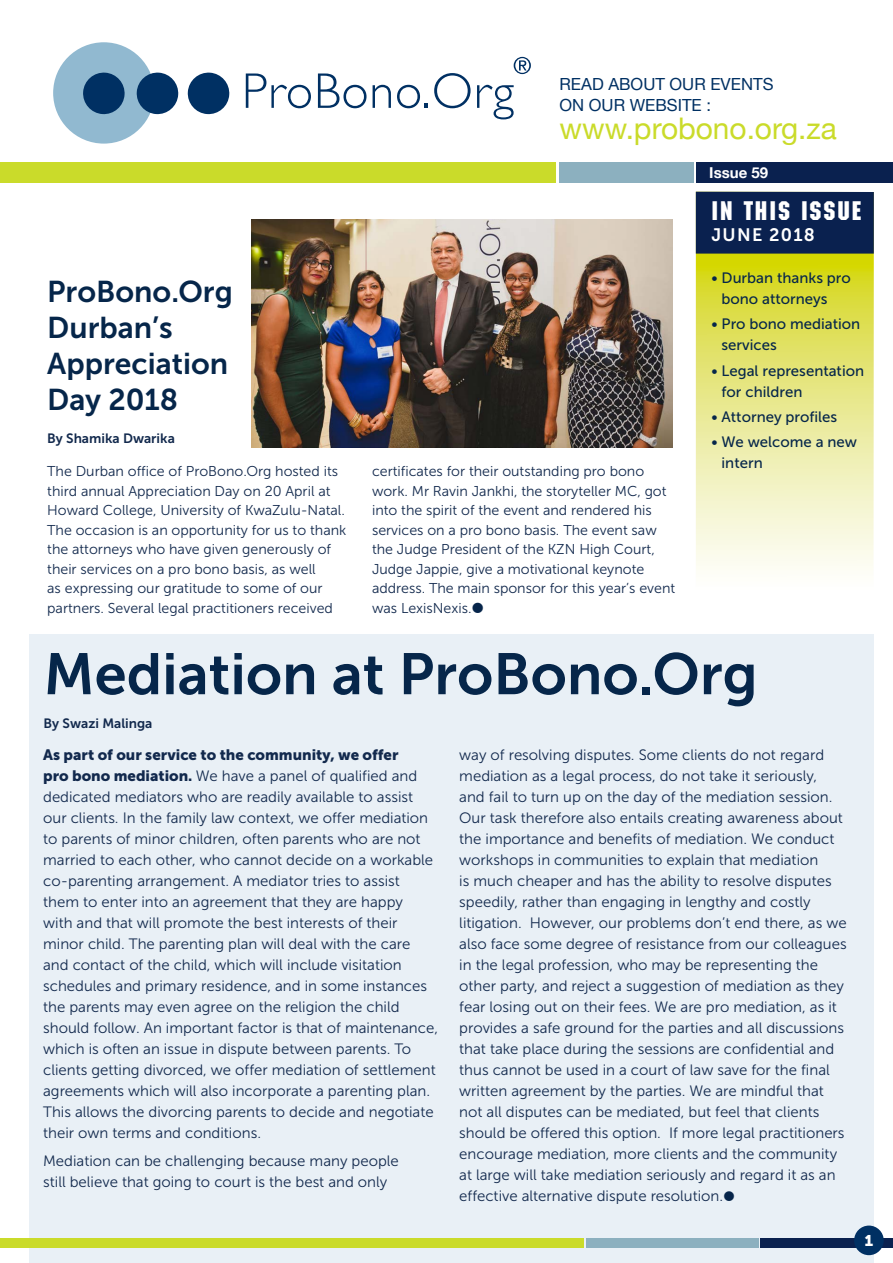
<style>
.page{position:relative;width:893px;height:1263px;background:#fff}
.page>*{position:absolute;margin:0;border:0;box-sizing:border-box;transform-origin:0 0}
.t1{font:58.05px "Museo Sans 700";color:#06264a}
.t2{font:30px/36px "Museo Sans 700";color:#06264a}
.t3{font:29.85px "Helvetica Neue";color:#cadb2a}
.t4{font:26.1px "Machine Std";letter-spacing:.07em;color:#fff}
.t5{font:18px "Museo Sans 700";letter-spacing:.07em;color:#fff}
.t6{font:16.65px/21.5px "Helvetica Neue";color:#003063}
.t7{font:15.45px "Museo 900";color:#fff}
.t8{font:15px/21px "Museo Sans 300";color:#12294d}
.t9{font:15px/21px "Museo Sans 500";color:#06264a}
.t10{font:15px "Museo Sans 900";color:#12294d}
.t11{font:700 15px "Helvetica Neue";color:#fff}
.t12{font:14.25px/19.5px "Museo Sans 300";color:#12294d}
.t13{font:13.5px "Museo Sans 700";color:#12294d}
.s1{font-family:"Museo Sans 900"}
</style>
<div class="page">
<div style="left:30px;top:635px;width:844px;height:628px;background:#e9f0f6"></div>
<div style="left:696px;top:162px;width:197px;height:20px;background:#0a214f"></div>
<div style="left:559px;top:162px;width:135px;height:20px;background:#8cb0bf"></div>
<div style="left:0;top:162px;width:556px;height:20px;background:#cadb2a"></div>
<div style="left:0;top:1238px;width:584px;height:9px;background:#cadb2a"></div>
<div style="left:760px;top:1238px;width:133px;height:9px;background:#0a214f"></div>
<div style="left:586px;top:1238px;width:172px;height:9px;background:#8cb0bf"></div>
<div style="left:854px;top:1225px;width:30px;height:30px;background:#003063;border-radius:50%"></div>
<svg style="left:246px;top:73px;width:65px;height:35px"></svg>
<svg style="left:318px;top:73px;width:48px;height:35px"></svg>
<svg style="left:373px;top:85px;width:18px;height:23px"></svg>
<svg style="left:397px;top:85px;width:31px;height:23px"></svg>
<svg style="left:434px;top:73px;width:37px;height:35px"></svg>
<svg style="left:477px;top:85px;width:37px;height:34px"></svg>
<div style="left:53px;top:42px;width:101px;height:102px;background:#91b9d0;border-radius:50%"></div>
<svg style="left:187px;top:72px;width:43px;height:43px"></svg>
<svg style="left:136px;top:72px;width:43px;height:43px"></svg>
<svg style="left:83px;top:72px;width:42px;height:43px"></svg>
<svg style="left:514px;top:57px;width:17px;height:17px"></svg>
<svg style="left:696px;top:254px;width:178px;height:316px;background:#e8e98c"></svg>
<div style="left:696px;top:192px;width:178px;height:62px;background:#0a214f"></div>
<img style="left:252px;top:219px;width:421px;height:229px">
<p class="t6" style="left:559px;top:74px;width:215px">READ ABOUT OUR EVENTS<br>ON OUR WEBSITE :</p>
<h3 class="t3" style="left:559px;top:107px;width:279px">www.probono.org.za</h3>
<p class="t11" style="left:709px;top:161px;width:60px">Issue 59</p>
<h2 class="t2" style="left:47px;top:274px;width:187px">ProBono.Org<br>Durban’s<br>Appreciation<br>Day 2018</h2>
<p class="t13" style="left:47px;top:431px;width:129px">By Shamika Dwarika</p>
<p class="t12" style="left:47px;top:462px;width:301px">The Durban office of ProBono.Org hosted its third annual Appreciation Day on 20 April at Howard College, University of KwaZulu-Natal.<br>The occasion is an opportunity for us to thank the attorneys who have given generously of their services on a pro bono basis, as well<br>as expressing our gratitude to some of our partners. Several legal practitioners received</p>
<p class="t12" style="left:372px;top:462px;width:305px">certificates for their outstanding pro bono work. Mr Ravin Jankhi, the storyteller MC, got into the spirit of the event and rendered his services on a pro bono basis. The event saw the Judge President of the KZN High Court, Judge Jappie, give a motivational keynote address. The main sponsor for this year’s event was LexisNexis.</p>
<h3 class="t4" style="left:711px;top:196px;width:151px">IN THIS ISSUE</h3>
<p class="t5" style="left:711px;top:225px;width:105px">JUNE 2018</p>
<p class="t9" style="left:722px;top:267px;width:131px;text-indent:-10px">• Durban thanks pro bono attorneys</p>
<p class="t9" style="left:722px;top:314px;width:140px;text-indent:-10px">• Pro bono mediation services</p>
<p class="t9" style="left:722px;top:360px;width:144px;text-indent:-10px">• Legal representation for children</p>
<p class="t9" style="left:711px;top:406px;width:127px">• Attorney profiles</p>
<p class="t9" style="left:722px;top:431px;width:137px;text-indent:-10px">• We welcome a new intern</p>
<h1 class="t1" style="left:44px;top:642px;width:715px">Mediation at ProBono.Org</h1>
<p class="t13" style="left:44px;top:715px;width:110px">By Swazi Malinga</p>
<p class="t10" style="left:43px;top:746px;width:357px">As part of our service to the community, we offer</p>
<p class="t8" style="left:43px;top:765px;width:396px"><span class="s1">pro bono mediation.</span> We have a panel of qualified and dedicated mediators who are readily available to assist our clients. In the family law context, we offer mediation to parents of minor children, often parents who are not married to each other, who cannot decide on a workable co-parenting arrangement. A mediator tries to assist them to enter into an agreement that they are happy<br>with and that will promote the best interests of their minor child. The parenting plan will deal with the care and contact of the child, which will include visitation schedules and primary residence, and in some instances the parents may even agree on the religion the child should follow. An important factor is that of maintenance, which is often an issue in dispute between parents. To clients getting divorced, we offer mediation of settlement agreements which will also incorporate a parenting plan.<br>This allows the divorcing parents to decide and negotiate their own terms and conditions.</p>
<p class="t8" style="left:43px;top:1150px;width:357px">Mediation can be challenging because many people still believe that going to court is the best and only</p>
<p class="t8" style="left:459px;top:744px;width:389px">way of resolving disputes. Some clients do not regard mediation as a legal process, do not take it seriously,<br>and fail to turn up on the day of the mediation session.<br>Our task therefore also entails creating awareness about the importance and benefits of mediation. We conduct workshops in communities to explain that mediation<br>is much cheaper and has the ability to resolve disputes speedily, rather than engaging in lengthy and costly litigation. However, our problems don’t end there, as we also face some degree of resistance from our colleagues in the legal profession, who may be representing the other party, and reject a suggestion of mediation as they fear losing out on their fees. We are pro mediation, as it provides a safe ground for the parties and all discussions that take place during the sessions are confidential and thus cannot be used in a court of law save for the final written agreement by the parties. We are mindful that not all disputes can be mediated, but feel that clients should be offered this option. If more legal practitioners encourage mediation, more clients and the community at large will take mediation seriously and regard it as an effective alternative dispute resolution.</p>
<p class="t7" style="left:864px;top:1231px;width:10px">1</p>
</div>
